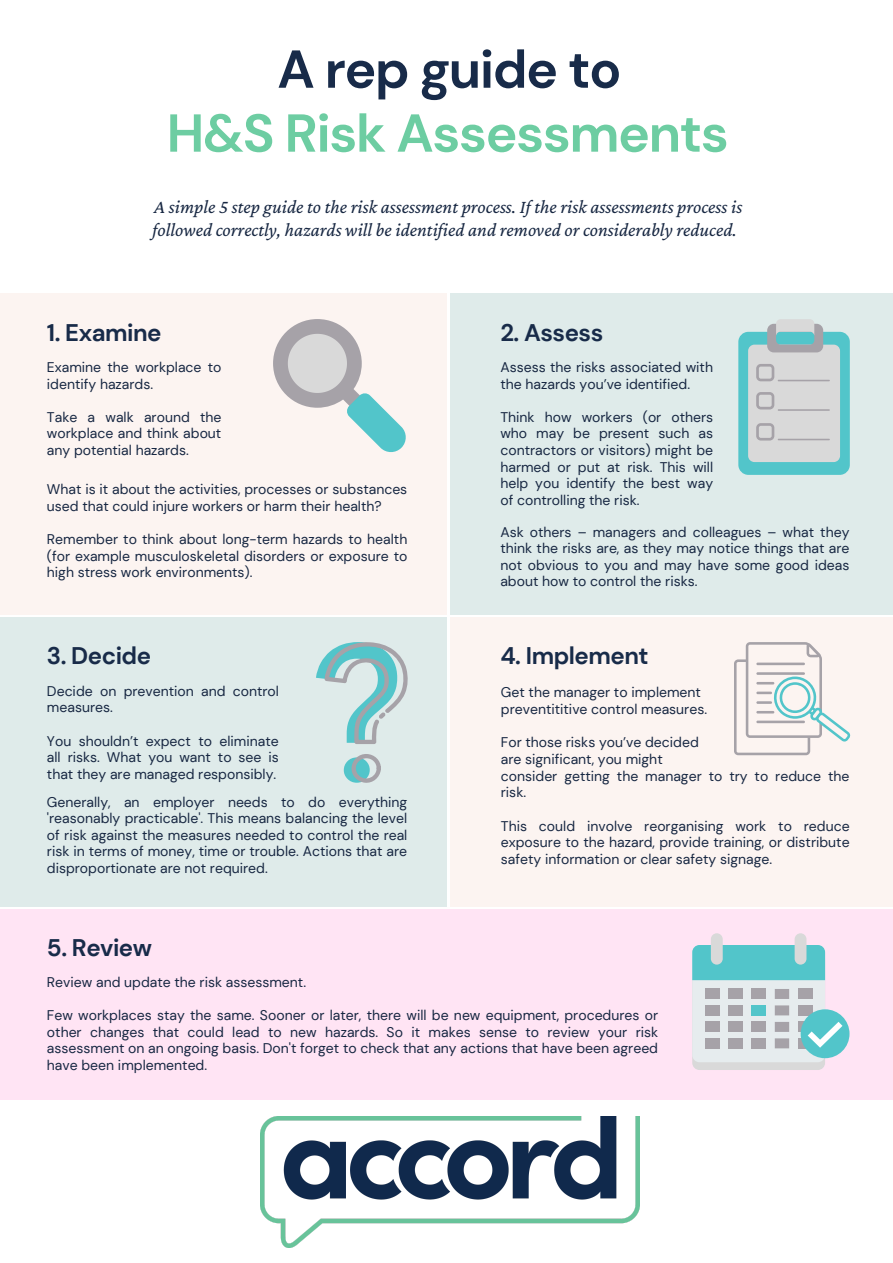
<style>
.page{position:relative;width:893px;height:1263px;background:#fff}
.page>*{position:absolute;margin:0;border:0;box-sizing:border-box;transform-origin:0 0}
.t1{font:700 53.25px "DM Sans";letter-spacing:-.025em;color:#6dcda2}
.t2{font:700 53.25px "DM Sans";letter-spacing:-.025em;color:#182b49}
.t3{font:700 24px "DM Sans";letter-spacing:-.02em;color:#182b49}
.t4{font:italic 19.35px/23px "Crimson Pro";color:#172742}
.t5{font:14.02px/16.6px "DM Sans";color:#172742;text-align:justify}
</style>
<div class="page">
<div style="left:450px;top:293px;width:443px;height:321px;background:#dfebea"></div>
<div style="left:0;top:617px;width:447px;height:290px;background:#dfebea"></div>
<div style="left:450px;top:617px;width:443px;height:289px;background:#fcf4f1"></div>
<div style="left:0;top:910px;width:893px;height:190px;background:#ffe4f4"></div>
<div style="left:0;top:293px;width:447px;height:321px;background:#fcf4f1"></div>
<svg style="left:273px;top:319px;width:133px;height:133px"></svg>
<div style="left:738px;top:332px;width:112px;height:143px;background:#52c5ca;border-radius:10px"></div>
<div style="left:748px;top:345px;width:92px;height:117px;background:#d9d9d9;border-radius:6px"></div>
<hr style="left:777px;top:380px;width:53px;height:1px;background:#a6a2a8">
<hr style="left:777px;top:409px;width:53px;height:2px;background:#a6a2a8">
<hr style="left:777px;top:439px;width:53px;height:1px;background:#a6a2a8">
<svg style="left:756px;top:364px;width:18px;height:17px"></svg>
<svg style="left:756px;top:392px;width:18px;height:17px"></svg>
<svg style="left:756px;top:423px;width:18px;height:17px"></svg>
<svg style="left:767px;top:319px;width:56px;height:33px"></svg>
<svg style="left:316px;top:642px;width:92px;height:141px"></svg>
<svg style="left:734px;top:642px;width:116px;height:113px"></svg>
<hr style="left:756px;top:701px;width:16px;height:3px;background:#a6a2a8">
<div style="left:692px;top:953px;width:133px;height:117px;background:#d9d9d9;border-radius:7px"></div>
<div style="left:692px;top:945px;width:133px;height:117px;background:#e6ecee;border-radius:7px"></div>
<div style="left:692px;top:945px;width:133px;height:35px;background:#52c5ca"></div>
<div style="left:705px;top:989px;width:14px;height:10px;background:#a6a2a8"></div>
<div style="left:728px;top:989px;width:14px;height:10px;background:#a6a2a8"></div>
<div style="left:751px;top:989px;width:15px;height:10px;background:#a6a2a8"></div>
<div style="left:775px;top:989px;width:14px;height:10px;background:#a6a2a8"></div>
<div style="left:798px;top:989px;width:14px;height:10px;background:#a6a2a8"></div>
<div style="left:705px;top:1005px;width:14px;height:10px;background:#a6a2a8"></div>
<div style="left:728px;top:1005px;width:14px;height:10px;background:#a6a2a8"></div>
<div style="left:751px;top:1005px;width:15px;height:10px;background:#52c5ca"></div>
<div style="left:775px;top:1005px;width:14px;height:10px;background:#a6a2a8"></div>
<div style="left:798px;top:1005px;width:14px;height:10px;background:#a6a2a8"></div>
<div style="left:705px;top:1022px;width:14px;height:10px;background:#a6a2a8"></div>
<div style="left:728px;top:1022px;width:14px;height:10px;background:#a6a2a8"></div>
<div style="left:751px;top:1022px;width:15px;height:10px;background:#a6a2a8"></div>
<div style="left:775px;top:1022px;width:14px;height:10px;background:#a6a2a8"></div>
<div style="left:798px;top:1022px;width:14px;height:10px;background:#a6a2a8"></div>
<div style="left:705px;top:1038px;width:14px;height:10px;background:#a6a2a8"></div>
<div style="left:728px;top:1038px;width:14px;height:10px;background:#a6a2a8"></div>
<div style="left:751px;top:1038px;width:15px;height:10px;background:#a6a2a8"></div>
<div style="left:775px;top:1038px;width:14px;height:10px;background:#a6a2a8"></div>
<div style="left:798px;top:1038px;width:14px;height:10px;background:#a6a2a8"></div>
<div style="left:711px;top:933px;width:11px;height:31px;background:#d9d9d9;border-radius:6px"></div>
<div style="left:794px;top:933px;width:12px;height:31px;background:#d9d9d9;border-radius:6px"></div>
<div style="left:800px;top:1009px;width:49px;height:49px;background:#52c5ca;border-radius:50%"></div>
<svg style="left:801px;top:1016px;width:47px;height:36px"></svg>
<img style="left:260px;top:1116px;width:379px;height:132px">
<p class="t2" style="left:277px;top:35px;width:346px">A rep guide to</p>
<p class="t1" style="left:167px;top:99px;width:563px">H&amp;S Risk Assessments</p>
<p class="t4" style="left:152px;top:195px;width:591px">A simple 5 step guide to the risk assessment process. If the risk assessments process is followed correctly, hazards will be identified and removed or considerably reduced.</p>
<p class="t3" style="left:47px;top:318px;width:116px">1. Examine</p>
<p class="t3" style="left:500px;top:318px;width:104px">2. Assess</p>
<p class="t5" style="left:47px;top:359px;width:176px">Examine the workplace to identify hazards.</p>
<p class="t5" style="left:47px;top:409px;width:176px">Take a walk around the workplace and think about any potential hazards.</p>
<p class="t5" style="left:500px;top:359px;width:214px">Assess the risks associated with the hazards you’ve identified.</p>
<p class="t5" style="left:500px;top:409px;width:214px">Think how workers (or others who may be present such as contractors or visitors) might be harmed or put at risk. This will help you identify the best way of controlling the risk.</p>
<p class="t5" style="left:47px;top:481px;width:362px">What is it about the activities, processes or substances used that could injure workers or harm their health?</p>
<p class="t5" style="left:47px;top:531px;width:362px">Remember to think about long-term hazards to health (for example musculoskeletal disorders or exposure to high stress work environments).</p>
<p class="t5" style="left:500px;top:524px;width:350px">Ask others – managers and colleagues – what they think the risks are, as they may notice things that are not obvious to you and may have some good ideas about how to control the risks.</p>
<p class="t3" style="left:47px;top:641px;width:106px">3. Decide</p>
<p class="t5" style="left:47px;top:683px;width:234px">Decide on prevention and control measures.</p>
<p class="t5" style="left:47px;top:732px;width:233px">You shouldn’t expect to eliminate all risks. What you want to see is that they are managed responsibly.</p>
<p class="t5" style="left:47px;top:793px;width:362px">Generally, an employer needs to do everything 'reasonably practicable'. This means balancing the level of risk against the measures needed to control the real risk in terms of money, time or trouble. Actions that are disproportionate are not required.</p>
<p class="t3" style="left:500px;top:641px;width:150px">4. Implement</p>
<p class="t5" style="left:501px;top:684px;width:202px">Get the manager to implement</p>
<p class="t5" style="left:501px;top:701px;width:208px">preventititive control measures.</p>
<p class="t5" style="left:501px;top:734px;width:199px">For those risks you’ve decided</p>
<p class="t5" style="left:501px;top:751px;width:163px">are significant, you might</p>
<p class="t5" style="left:501px;top:768px;width:350px">consider getting the manager to try to reduce the risk.</p>
<p class="t5" style="left:501px;top:818px;width:350px">This could involve reorganising work to reduce exposure to the hazard, provide training, or distribute safety information or clear safety signage.</p>
<p class="t3" style="left:47px;top:932px;width:107px">5. Review</p>
<p class="t5" style="left:47px;top:974px;width:261px">Review and update the risk assessment.</p>
<p class="t5" style="left:47px;top:1007px;width:613px">Few workplaces stay the same. Sooner or later, there will be new equipment, procedures or other changes that could lead to new hazards. So it makes sense to review your risk assessment on an ongoing basis. Don't forget to check that any actions that have been agreed have been implemented.</p>
</div>
